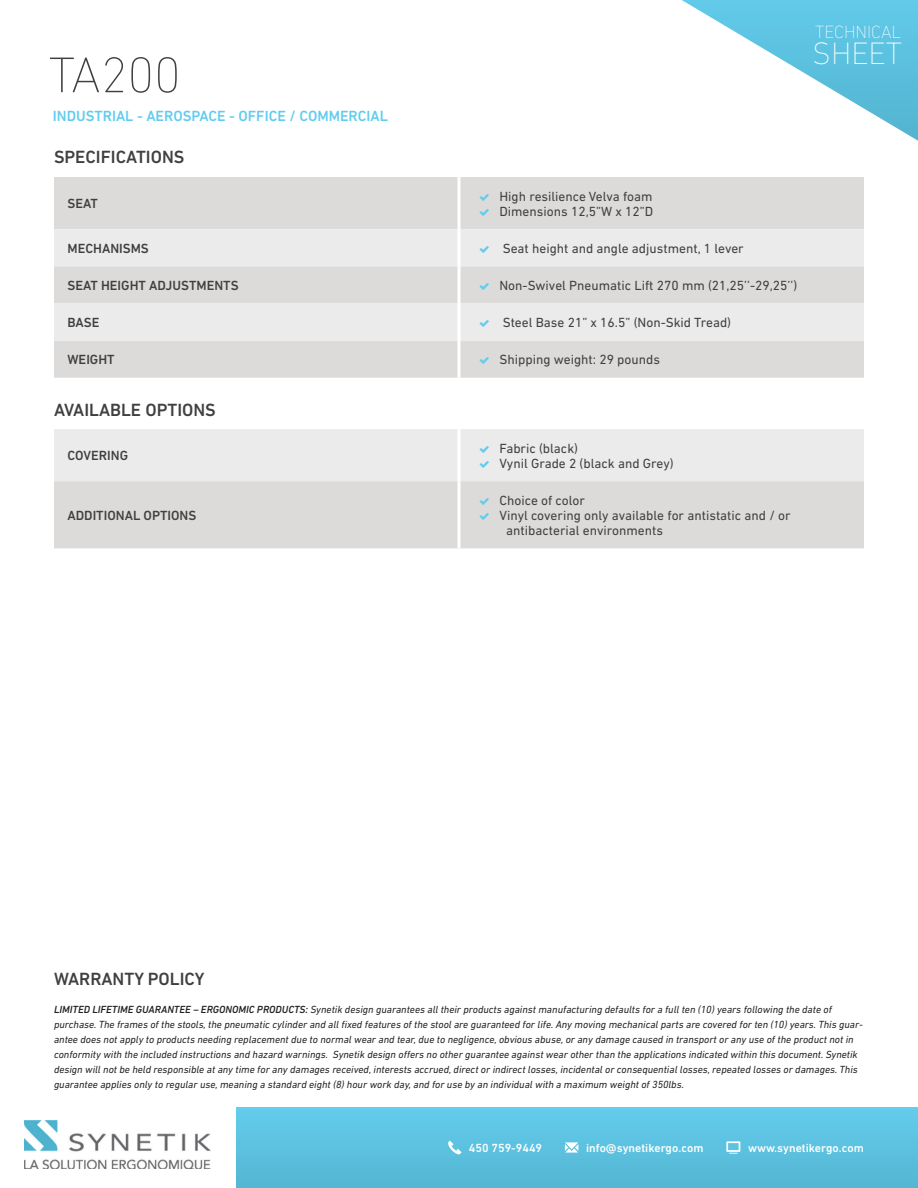
<style>
.page{position:relative;width:918px;height:1188px;background:#fff}
.page>*{position:absolute;margin:0;border:0;box-sizing:border-box;transform-origin:0 0}
.t1{font:200 51px "DIN Next LT Pro";color:#413f41}
.t2{font:200 31.5px "DIN Next LT Pro";letter-spacing:-.005em;color:#fff}
.t3{font:500 18px "DIN Next LT Pro";color:#413f41}
.t4{font:200 18px "DIN Next LT Pro";letter-spacing:-.005em;color:#fff}
.t5{font:500 15px "DIN Next LT Pro";color:#61ccef}
.t6{font:13.5px/15px "DIN Next LT Pro";color:#413f41}
.t7{font:500 13.5px "DIN Next LT Pro";color:#413f41}
.t8{font:500 12px "DIN Next LT Pro";color:#fff}
.t9{font:italic 10.5px/15px "DIN Next LT Pro";color:#231f20}
.s1{font-weight:500}
</style>
<div class="page">
<svg style="left:682px;top:0;width:236px;height:141px"></svg>
<div style="left:54px;top:177px;width:810px;height:201px;background:#dddbd9"></div>
<svg style="left:54px;top:229px;width:810px;height:112px;background:#e6e5e5"></svg>
<hr style="left:458px;top:177px;width:2px;height:52px;background:#fff">
<hr style="left:458px;top:229px;width:2px;height:37px;background:#fff">
<hr style="left:458px;top:266px;width:2px;height:37px;background:#fff">
<hr style="left:458px;top:303px;width:2px;height:38px;background:#fff">
<hr style="left:458px;top:341px;width:2px;height:37px;background:#fff">
<img style="left:25px;top:1120px;width:186px;height:49px">
<div style="left:237px;top:1107px;width:681px;height:81px;background:linear-gradient(to right,#5cc1df,#5cc1df)"></div>
<svg style="left:447px;top:1141px;width:15px;height:14px"></svg>
<svg style="left:565px;top:1142px;width:13px;height:11px"></svg>
<svg style="left:726px;top:1141px;width:14px;height:13px"></svg>
<div style="left:54px;top:481px;width:810px;height:67px;background:#dddbd9"></div>
<hr style="left:458px;top:481px;width:2px;height:67px;background:#fff">
<svg style="left:480px;top:194px;width:9px;height:7px"></svg>
<svg style="left:480px;top:209px;width:9px;height:7px"></svg>
<svg style="left:480px;top:246px;width:9px;height:7px"></svg>
<svg style="left:480px;top:283px;width:9px;height:7px"></svg>
<svg style="left:480px;top:320px;width:9px;height:7px"></svg>
<svg style="left:480px;top:357px;width:9px;height:7px"></svg>
<div style="left:54px;top:429px;width:810px;height:52px;background:#ebebec"></div>
<svg style="left:480px;top:498px;width:9px;height:7px"></svg>
<svg style="left:480px;top:513px;width:9px;height:7px"></svg>
<h1 class="t1" style="left:49px;top:46px;width:133px">TA200</h1>
<h3 class="t5" style="left:53px;top:107px;width:337px">INDUSTRIAL - AEROSPACE - OFFICE / COMMERCIAL</h3>
<h3 class="t3" style="left:54px;top:147px;width:132px">SPECIFICATIONS</h3>
<p class="t7" style="left:68px;top:196px;width:32px">SEAT</p>
<p class="t6" style="left:500px;top:188px;width:155px">High resilience Velva foam<br>Dimensions 12,5”W x 12”D</p>
<p class="t7" style="left:68px;top:240px;width:83px">MECHANISMS</p>
<p class="t6" style="left:503px;top:241px;width:243px">Seat height and angle adjustment, 1 lever</p>
<p class="t7" style="left:68px;top:278px;width:173px">SEAT HEIGHT ADJUSTMENTS</p>
<p class="t6" style="left:500px;top:278px;width:299px">Non-Swivel Pneumatic Lift 270 mm (21,25’’-29,25’’)</p>
<p class="t7" style="left:68px;top:315px;width:34px">BASE</p>
<p class="t6" style="left:503px;top:315px;width:230px">Steel Base 21” x 16.5” (Non-Skid Tread)</p>
<p class="t7" style="left:68px;top:352px;width:49px">WEIGHT</p>
<p class="t6" style="left:500px;top:352px;width:162px">Shipping weight: 29 pounds</p>
<h3 class="t3" style="left:54px;top:399px;width:163px">AVAILABLE OPTIONS</h3>
<p class="t7" style="left:68px;top:448px;width:62px">COVERING</p>
<p class="t6" style="left:500px;top:441px;width:176px">Fabric (black)<br>Vynil Grade 2 (black and Grey)</p>
<p class="t7" style="left:68px;top:507px;width:130px">ADDITIONAL OPTIONS</p>
<p class="t6" style="left:500px;top:493px;width:87px">Choice of color</p>
<p class="t6" style="left:500px;top:508px;width:293px">Vinyl covering only available for antistatic and / or</p>
<p class="t6" style="left:506px;top:523px;width:158px">antibacterial environments</p>
<h3 class="t4" style="left:815px;top:21px;width:87px">TECHNICAL</h3>
<h2 class="t2" style="left:812px;top:35px;width:91px">SHEET</h2>
<h3 class="t3" style="left:54px;top:968px;width:152px">WARRANTY POLICY</h3>
<p class="t9" style="left:54px;top:1002px;width:810px"><span class="s1">LIMITED LIFETIME GUARANTEE – ERGONOMIC PRODUCTS:</span> Synetik design guarantees all their products against manufacturing defaults for a full ten (10) years following the date of purchase. The frames of the stools, the pneumatic cylinder and all fixed features of the stool are guaranteed for life. Any moving mechanical parts are covered for ten (10) years. This guar&shy;antee does not apply to products needing replacement due to normal wear and tear, due to negligence, obvious abuse, or any damage caused in transport or any use of the product not in conformity with the included instructions and hazard warnings. Synetik design offers no other guarantee against wear other than the applications indicated within this document. Synetik design will not be held responsible at any time for any damages received, interests accrued, direct or indirect losses, incidental or consequential losses, repeated losses or damages. This guarantee applies only to regular use, meaning a standard eight (8) hour work day, and for use by an individual with a maximum weight of 350lbs.</p>
<p class="t8" style="left:469px;top:1141px;width:75px">450 759-9449</p>
<p class="t8" style="left:586px;top:1141px;width:119px">info@synetikergo.com</p>
<p class="t8" style="left:748px;top:1141px;width:117px">www.synetikergo.com</p>
</div>
